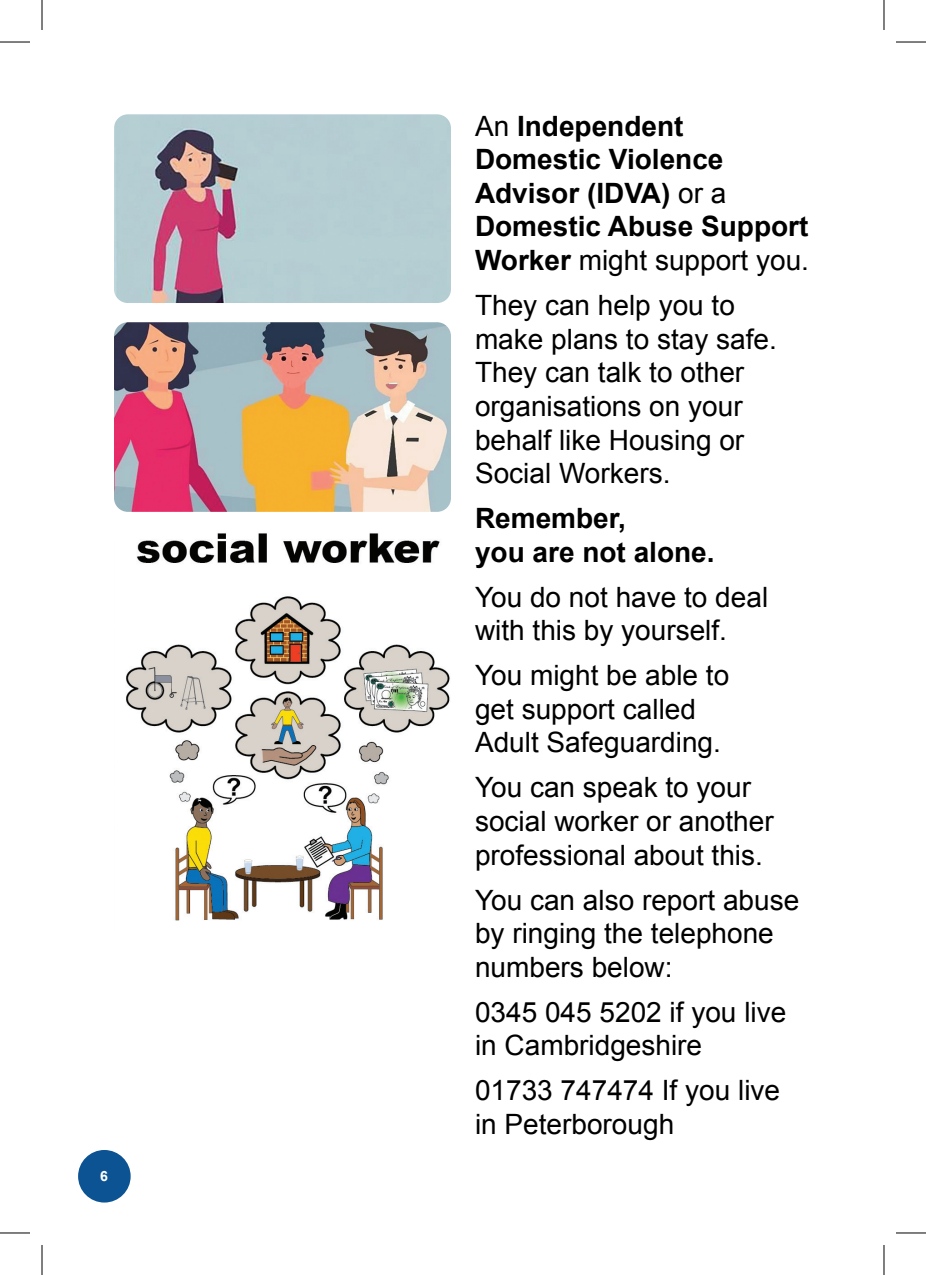
<style>
.page{position:relative;width:926px;height:1275px;background:#fff}
.page>*{position:absolute;margin:0;border:0;box-sizing:border-box;transform-origin:0 0}
.t1{font:28px/33.6px "Arial";color:#000}
.t2{font:700 28px/33.6px "Arial";color:#000}
.t3{font:700 14px "Arial";color:#fff}
.s1{font-weight:400}
</style>
<div class="page">
<div style="left:78px;top:1150px;width:53px;height:52px;background:#0c5393;border-radius:50%"></div>
<img style="left:114px;top:114px;width:337px;height:189px">
<img style="left:114px;top:322px;width:337px;height:190px">
<img style="left:126px;top:533px;width:324px;height:388px">
<hr style="left:0;top:42px;width:30px;height:1px;background:#000">
<hr style="left:896px;top:42px;width:30px;height:1px;background:#000">
<hr style="left:0;top:1232px;width:30px;height:1px;background:#000">
<hr style="left:896px;top:1232px;width:30px;height:1px;background:#000">
<hr style="left:42px;top:0;width:1px;height:30px;background:#000">
<hr style="left:42px;top:1245px;width:1px;height:30px;background:#000">
<hr style="left:884px;top:0;width:1px;height:30px;background:#000">
<hr style="left:884px;top:1245px;width:1px;height:30px;background:#000">
<p class="t3" style="left:100px;top:1166px;width:9px">6</p>
<p class="t2" style="left:475px;top:110px;width:336px"><span class="s1">An</span> Independent<br>Domestic Violence<br>Advisor (IDVA) <span class="s1">or a<br></span>Domestic Abuse Support<br>Worker <span class="s1">might support you.</span></p>
<p class="t1" style="left:475px;top:289px;width:303px">They can help you to make plans to stay safe.<br>They can talk to other organisations on your behalf like Housing or<br>Social Workers.</p>
<p class="t2" style="left:475px;top:502px;width:241px">Remember,<br>you are not alone.</p>
<p class="t1" style="left:475px;top:580px;width:295px">You do not have to deal with this by yourself.</p>
<p class="t1" style="left:475px;top:659px;width:256px">You might be able to get support called<br>Adult Safeguarding.</p>
<p class="t1" style="left:475px;top:771px;width:300px">You can speak to your social worker or another professional about this.</p>
<p class="t1" style="left:475px;top:883px;width:326px">You can also report abuse by ringing the telephone numbers below:</p>
<p class="t1" style="left:475px;top:995px;width:313px">0345 045 5202 if you live in Cambridgeshire</p>
<p class="t1" style="left:475px;top:1074px;width:307px">01733 747474 If you live in Peterborough</p>
</div>
